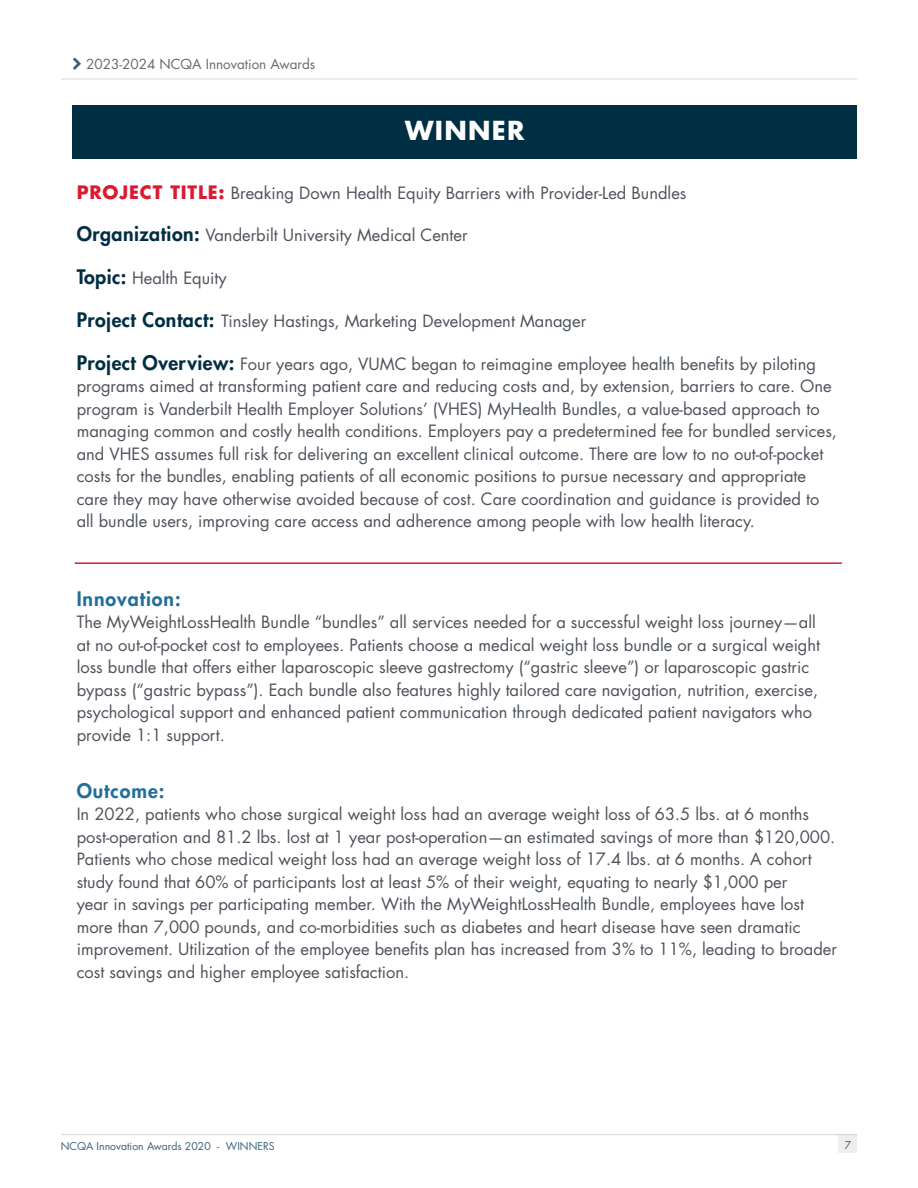
<style>
.page{position:relative;width:918px;height:1188px;background:#fff}
.page>*{position:absolute;margin:0;border:0;box-sizing:border-box;transform-origin:0 0}
.t1{font:700 25.5px "Futura Std";letter-spacing:.05em;color:#fff}
.t2{font:800 19.5px "Futura Std";letter-spacing:.05em;color:#216e99}
.t3{font:16.5px/22.5px "Futura Std";color:#4d525a}
.t4{font:13.5px "Futura Std";color:#65696e}
.t5{font:10.5px "Futura Std";color:#39607a}
.s1{font-weight:700;font-size:18px;color:#da1a32}
.s2{font-weight:800;font-size:19.5px;color:#002e42}
</style>
<div class="page">
<div style="left:839px;top:1135px;width:18px;height:18px;background:#eeeeed"></div>
<hr style="left:61px;top:1134px;width:796px;height:1px;background:#d5d5d2">
<hr style="left:61px;top:79px;width:796px;height:1px;background:#d5d5d2">
<div style="left:72px;top:105px;width:785px;height:54px;background:#002e42"></div>
<hr style="left:75px;top:562px;width:767px;height:2px;background:#da1a32">
<p class="t4" style="left:86px;top:56px;width:231px">2023-2024 NCQA Innovation Awards</p>
<h2 class="t1" style="left:405px;top:113px;width:121px">WINNER</h2>
<p class="t3" style="left:77px;top:182px;width:611px"><span class="s1">PROJECT TITLE:</span> Breaking Down Health Equity Barriers with Provider-Led Bundles</p>
<p class="t3" style="left:77px;top:224px;width:393px"><span class="s2">Organization:</span> Vanderbilt University Medical Center</p>
<p class="t3" style="left:77px;top:267px;width:151px"><span class="s2">Topic:</span> Health Equity</p>
<p class="t3" style="left:77px;top:310px;width:511px"><span class="s2">Project Contact:</span> Tinsley Hastings, Marketing Development Manager</p>
<p class="t3" style="left:77px;top:353px;width:762px"><span class="s2">Project Overview:</span> Four years ago, VUMC began to reimagine employee health benefits by piloting programs aimed at transforming patient care and reducing costs and, by extension, barriers to care. One program is Vanderbilt Health Employer Solutions’ (VHES) MyHealth Bundles, a value-based approach to managing common and costly health conditions. Employers pay a predetermined fee for bundled services, and VHES assumes full risk for delivering an excellent clinical outcome. There are low to no out-of-pocket costs for the bundles, enabling patients of all economic positions to pursue necessary and appropriate care they may have otherwise avoided because of cost. Care coordination and guidance is provided to all bundle users, improving care access and adherence among people with low health literacy.</p>
<p class="t2" style="left:77px;top:586px;width:106px">Innovation:</p>
<p class="t3" style="left:77px;top:611px;width:745px">The MyWeightLossHealth Bundle “bundles” all services needed for a successful weight loss journey—all at no out-of-pocket cost to employees. Patients choose a medical weight loss bundle or a surgical weight loss bundle that offers either laparoscopic sleeve gastrectomy (“gastric sleeve”) or laparoscopic gastric bypass (“gastric bypass”). Each bundle also features highly tailored care navigation, nutrition, exercise, psychological support and enhanced patient communication through dedicated patient navigators who provide 1:1 support.</p>
<p class="t2" style="left:77px;top:778px;width:89px">Outcome:</p>
<p class="t3" style="left:77px;top:803px;width:762px">In 2022, patients who chose surgical weight loss had an average weight loss of 63.5 lbs. at 6 months post-operation and 81. 2 lbs. lost at 1 year post-operation—an estimated savings of more than $120,000.<br>Patients who chose medical weight loss had an average weight loss of 17.4 lbs. at 6 months. A cohort study found that 60% of participants lost at least 5% of their weight, equating to nearly $1,000 per<br>year in savings per participating member. With the MyWeightLossHealth Bundle, employees have lost more than 7,000 pounds, and co-morbidities such as diabetes and heart disease have seen dramatic improvement. Utilization of the employee benefits plan has increased from 3% to 11%, leading to broader cost savings and higher employee satisfaction.</p>
<p class="t5" style="left:61px;top:1139px;width:215px">NCQA Innovation Awards 2020 - WINNERS</p>
<p class="t5" style="left:845px;top:1138px;width:8px">7</p>
</div>
